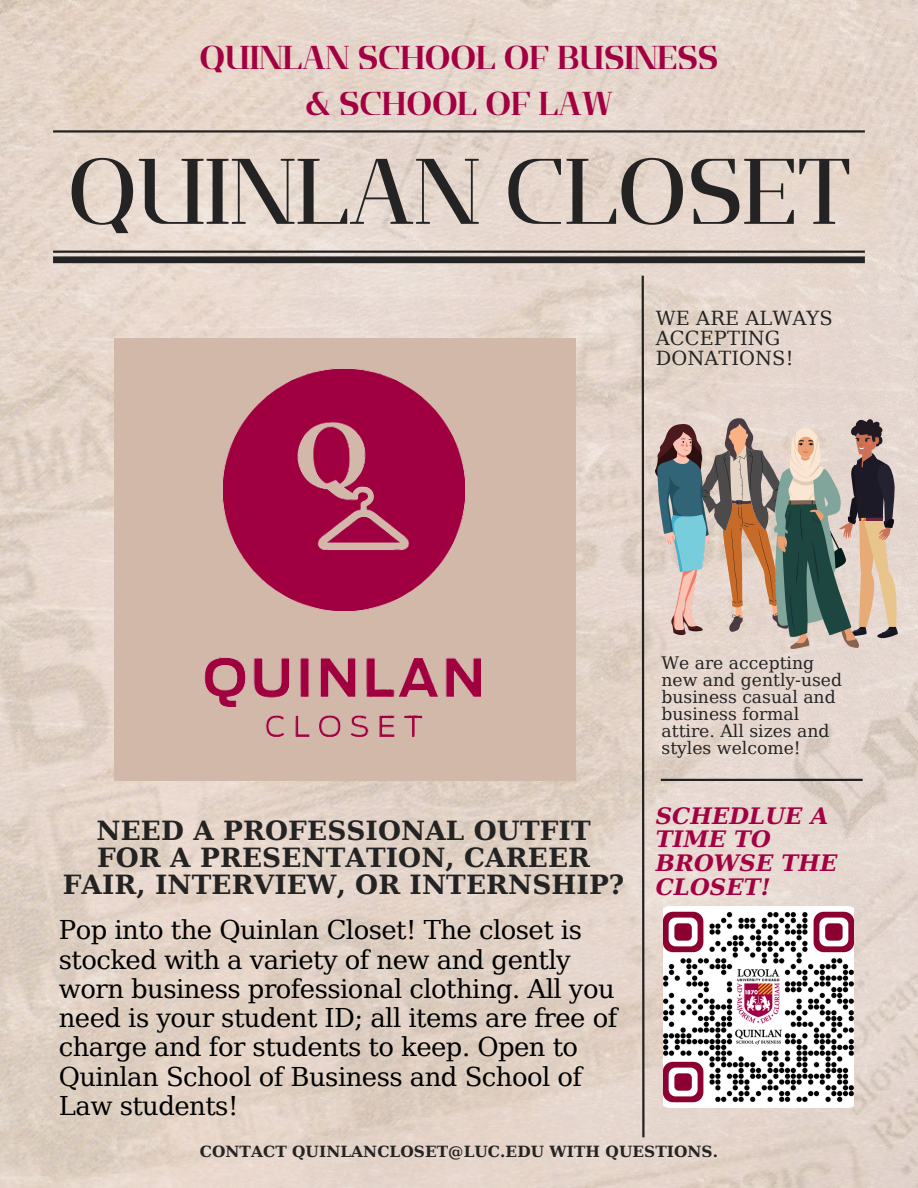
<style>
.page{position:relative;width:918px;height:1188px;background:#fff}
.page>*{position:absolute;margin:0;border:0;box-sizing:border-box;transform-origin:0 0}
.t1{font:92.85px "Flatory Serif 400";color:#242323}
.t2{font:33px/46.2px "Flatory Serif 700";color:#a30042;text-align:center}
.t3{font:700 26.4px/27px "DejaVu Serif";letter-spacing:.005em;color:#242323;text-align:center}
.t4{font:25.95px/29.2px "DejaVu Serif";letter-spacing:-.02em;color:#000}
.t5{font:italic 700 22.8px/23.7px "DejaVu Serif";letter-spacing:.005em;color:#a30042}
.t6{font:19.35px/20.1px "DejaVu Serif";letter-spacing:.005em;color:#242323}
.t7{font:17.25px/16.8px "DejaVu Serif";color:#242323}
.t8{font:700 15.3px "DejaVu Serif";letter-spacing:.005em;color:#242323}
</style>
<div class="page">
<img style="left:0;top:0;width:918px;height:1188px">
<hr style="left:53px;top:130px;width:812px;height:3px;background:#242323">
<div style="left:53px;top:256px;width:812px;height:7px;background:#242323"></div>
<hr style="left:53px;top:251px;width:812px;height:2px;background:#242323">
<svg style="left:641px;top:273px;width:5px;height:867px;background:#8d847e"></svg>
<img style="left:663px;top:907px;width:191px;height:201px">
<hr style="left:661px;top:779px;width:202px;height:2px;background:#242323">
<img style="left:111px;top:347px;width:465px;height:435px">
<svg style="left:700px;top:418px;width:89px;height:214px;background:#bb9d8a"></svg>
<svg style="left:839px;top:418px;width:61px;height:223px;background:#ab9384"></svg>
<img style="left:775px;top:428px;width:83px;height:221px">
<img style="left:656px;top:425px;width:54px;height:209px">
<h6 class="t2" style="left:200px;top:34px;width:520px">QUINLAN SCHOOL OF BUSINESS &amp; SCHOOL OF LAW</h6>
<h4 class="t1" style="left:67px;top:137px;width:785px">QUINLAN CLOSET</h4>
<p class="t6" style="left:656px;top:308px;width:179px">WE ARE ALWAYS<br>ACCEPTING<br>DONATIONS!</p>
<p class="t3" style="left:63px;top:817px;width:563px">NEED A PROFESSIONAL OUTFIT<br>FOR A PRESENTATION, CAREER<br>FAIR, INTERVIEW, OR INTERNSHIP?</p>
<p class="t4" style="left:59px;top:916px;width:560px">Pop into the Quinlan Closet! The closet is stocked with a variety of new and gently worn business professional clothing. All you need is your student ID; all items are free of charge and for students to keep. Open to Quinlan School of Business and School of Law students!</p>
<p class="t7" style="left:662px;top:655px;width:182px">We are accepting new and gently-used business casual and business formal attire. All sizes and styles welcome!</p>
<p class="t5" style="left:656px;top:804px;width:183px">SCHEDLUE A<br>TIME TO<br>BROWSE THE<br>CLOSET!</p>
<h5 class="t8" style="left:200px;top:1142px;width:520px">CONTACT QUINLANCLOSET@LUC.EDU WITH QUESTIONS.</h5>
</div>
